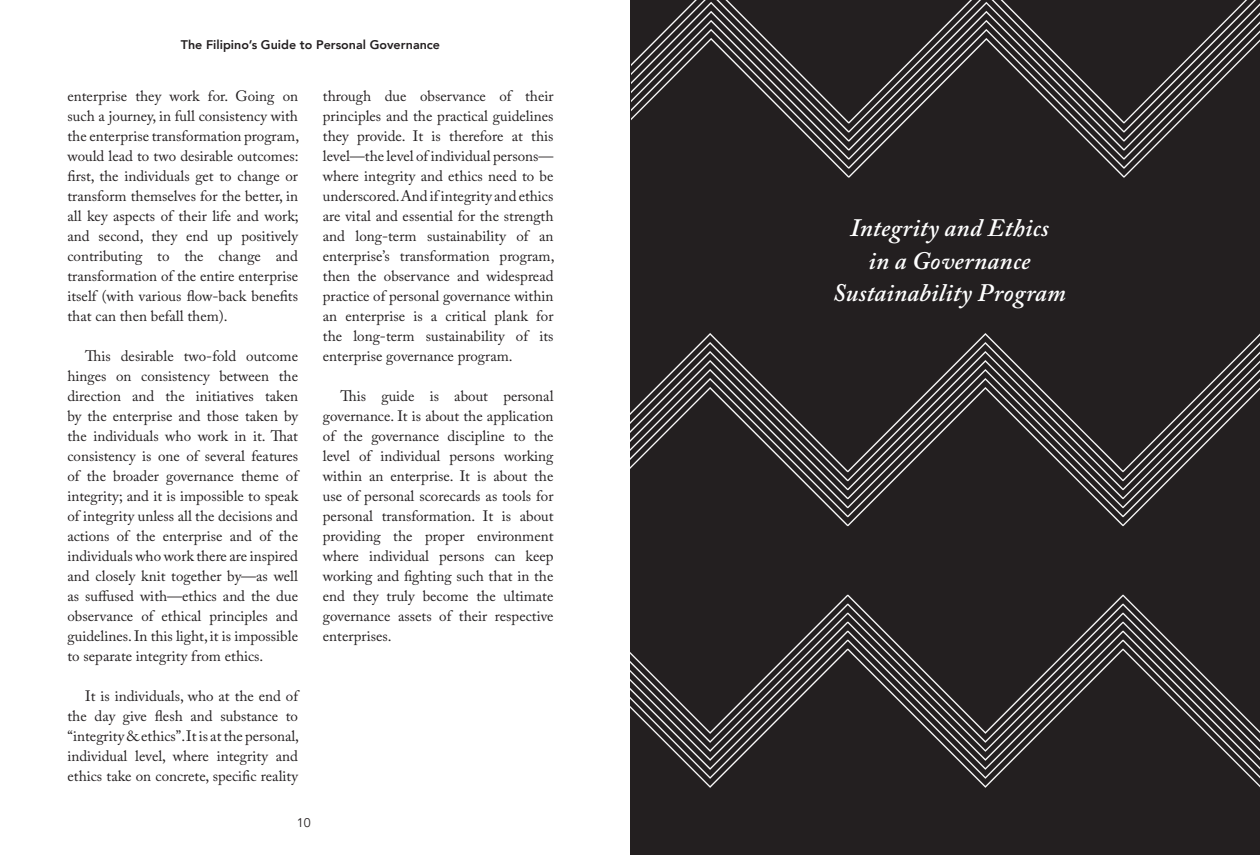
<style>
.page{position:relative;width:1260px;height:855px;background:#fff}
.page>*{position:absolute;margin:0;border:0;box-sizing:border-box;transform-origin:0 0}
.t1{font:italic 600 25px/32.5px "Adobe Caslon Pro";letter-spacing:.01em;color:#fff;text-align:center}
.t2{font:15px/20px "Adobe Caslon Pro";color:#231f20;text-align:justify}
.t3{font:800 12.5px "Avenir";color:#231f20}
.t4{font:12.5px "Avenir";color:#231f20}
</style>
<div class="page">
<div style="left:630px;top:0;width:630px;height:855px;background:#231f20"></div>
<img style="left:631px;top:0;width:629px;height:178px">
<img style="left:630px;top:334px;width:630px;height:454px">
<p class="t3" style="left:181px;top:37px;width:261px">The Filipino’s Guide to Personal Governance</p>
<p class="t2" style="left:68px;top:86px;width:233px">enterprise they work for. Going on such a journey, in full consistency with the enterprise transformation program, would lead to two desirable outcomes: first, the individuals get to change or transform themselves for the better, in all key aspects of their life and work; and second, they end up positively contributing to the change and transformation of the entire enterprise itself (with various flow-back benefits that can then befall them).</p>
<p class="t2" style="left:68px;top:346px;width:232px;text-indent:18px">This desirable two-fold outcome hinges on consistency between the direction and the initiatives taken by the enterprise and those taken by the individuals who work in it. That consistency is one of several features of the broader governance theme of integrity; and it is impossible to speak of integrity unless all the decisions and actions of the enterprise and of the individuals who work there are inspired and closely knit together by—as well as suffused with—ethics and the due observance of ethical principles and guidelines. In this light, it is impossible to separate integrity from ethics.</p>
<p class="t2" style="left:68px;top:686px;width:233px;text-indent:18px">It is individuals, who at the end of the day give flesh and substance to “integrity &amp; ethics”. It is at the personal, individual level, where integrity and ethics take on concrete, specific reality</p>
<p class="t2" style="left:323px;top:86px;width:233px">through due observance of their principles and the practical guidelines they provide. It is therefore at this level—the level of individual persons— where integrity and ethics need to be underscored. And if integrity and ethics are vital and essential for the strength and long-term sustainability of an enterprise’s transformation program, then the observance and widespread practice of personal governance within an enterprise is a critical plank for the long-term sustainability of its enterprise governance program.</p>
<p class="t2" style="left:323px;top:386px;width:232px;text-indent:18px">This guide is about personal governance. It is about the application of the governance discipline to the level of individual persons working within an enterprise. It is about the use of personal scorecards as tools for personal transformation. It is about providing the proper environment where individual persons can keep working and fighting such that in the end they truly become the ultimate governance assets of their respective enterprises.</p>
<p class="t4" style="left:297px;top:815px;width:15px">10</p>
<h1 class="t1" style="left:833px;top:211px;width:235px">Integrity and Ethics<br>in a Governance<br>Sustainability Program</h1>
</div>
